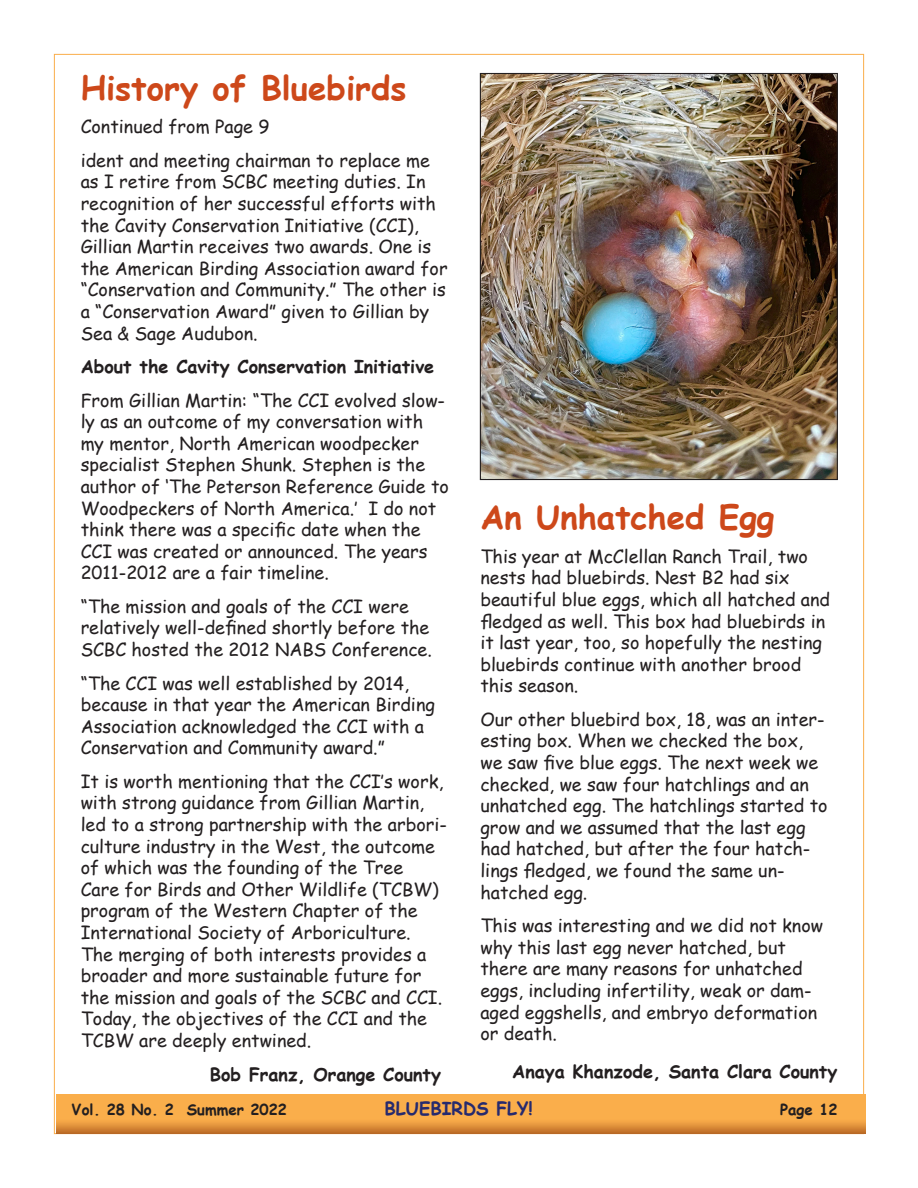
<style>
.page{position:relative;width:918px;height:1188px;background:#fff}
.page>*{position:absolute;margin:0;border:0;box-sizing:border-box;transform-origin:0 0}
.t1{font:700 33px "Comic Sans MS";color:#cd481a}
.t2{font:18px/21.6px "Comic Sans MS";color:#231f20}
.t3{font:700 18px "Comic Sans MS";color:#231f20}
.t4{font:700 18px "Comic Sans MS";color:#262a6e}
.t5{font:700 15px "Comic Sans MS";color:#231f20}
</style>
<div class="page">
<svg style="left:56px;top:1094px;width:810px;height:40px;background:#eea144"></svg>
<img style="left:482px;top:75px;width:354px;height:403px">
<div style="left:480px;top:73px;width:358px;height:407px;border:1px solid #231f20"></div>
<p class="t1" style="left:81px;top:64px;width:327px">History of Bluebirds</p>
<p class="t2" style="left:81px;top:115px;width:190px">Continued from Page 9</p>
<p class="t2" style="left:81px;top:149px;width:369px">ident and meeting chairman to replace me as I retire from SCBC meeting duties. In recognition of her successful efforts with the Cavity Conservation Initiative (CCI), Gillian Martin receives two awards. One is the American Birding Association award for “Conservation and Community.” The other is a “Conservation Award” given to Gillian by Sea &amp; Sage Audubon.</p>
<p class="t3" style="left:81px;top:353px;width:355px">About the Cavity Conservation Initiative</p>
<p class="t2" style="left:81px;top:389px;width:370px">From Gillian Martin: “The CCI evolved slow&shy;ly as an outcome of my conversation with my mentor, North American woodpecker specialist Stephen Shunk. Stephen is the author of ‘The Peterson Reference Guide to Woodpeckers of North America.’ I do not think there was a specific date when the CCI was created or announced. The years 2011-2012 are a fair timeline.</p>
<p class="t2" style="left:81px;top:595px;width:353px">“The mission and goals of the CCI were relatively well-defined shortly before the<br>SCBC hosted the 2012 NABS Conference.</p>
<p class="t2" style="left:81px;top:672px;width:356px">“The CCI was well established by 2014, because in that year the American Birding Association acknowledged the CCI with a Conservation and Community award.”</p>
<p class="t2" style="left:81px;top:770px;width:368px">It is worth mentioning that the CCI’s work, with strong guidance from Gillian Martin, led to a strong partnership with the arbori&shy;culture industry in the West, the outcome of which was the founding of the Tree<br>Care for Birds and Other Wildlife (TCBW) program of the Western Chapter of the International Society of Arboriculture.<br>The merging of both interests provides a broader and more sustainable future for the mission and goals of the SCBC and CCI.<br>Today, the objectives of the CCI and the TCBW are deeply entwined.</p>
<p class="t3" style="left:210px;top:1061px;width:233px">Bob Franz, Orange County</p>
<p class="t1" style="left:480px;top:493px;width:296px">An Unhatched Egg</p>
<p class="t2" style="left:480px;top:545px;width:351px">This year at McClellan Ranch Trail, two nests had bluebirds. Nest B2 had six beautiful blue eggs, which all hatched and fledged as well. This box had bluebirds in it last year, too, so hopefully the nesting bluebirds continue with another brood this season.</p>
<p class="t2" style="left:480px;top:708px;width:349px">Our other bluebird box, 18, was an inter&shy;esting box. When we checked the box, we saw five blue eggs. The next week we checked, we saw four hatchlings and an unhatched egg. The hatchlings started to grow and we assumed that the last egg had hatched, but after the four hatch&shy;lings fledged, we found the same un&shy;hatched egg.</p>
<p class="t2" style="left:480px;top:914px;width:344px">This was interesting and we did not know why this last egg never hatched, but there are many reasons for unhatched eggs, including infertility, weak or dam&shy;aged eggshells, and embryo deformation or death.</p>
<p class="t3" style="left:512px;top:1058px;width:327px">Anaya Khanzode, Santa Clara County</p>
<p class="t5" style="left:72px;top:1099px;width:217px">Vol. 28 No. 2 Summer 2022</p>
<p class="t4" style="left:385px;top:1095px;width:150px">BLUEBIRDS FLY!</p>
<p class="t5" style="left:780px;top:1099px;width:59px">Page 12</p>
</div>
